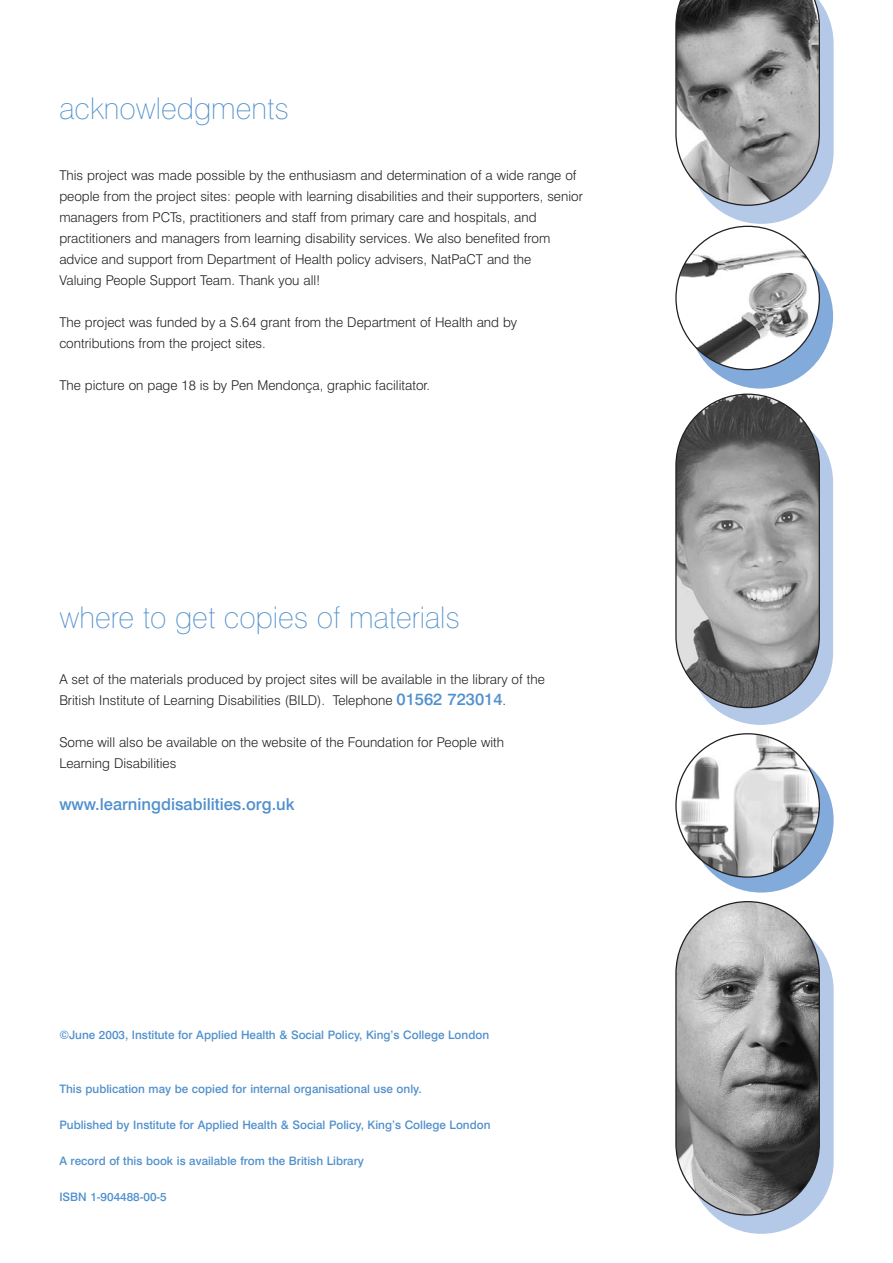
<style>
.page{position:relative;width:893px;height:1263px;background:#fff}
.page>*{position:absolute;margin:0;border:0;box-sizing:border-box;transform-origin:0 0}
.t1{font:100 30px "Swiss 721 BT";color:#5090cd}
.t2{font:500 16.5px "Swiss 721 BT";color:#5090cd}
.t3{font:300 13.5px/21px "Swiss 721 BT";color:#231f20}
.t4{font:500 11.7px "Swiss 721 BT";color:#5090cd}
.s1{font-weight:500;font-size:16.5px;color:#5090cd}
</style>
<div class="page">
<svg style="left:714px;top:441px;width:119px;height:284px"></svg>
<svg style="left:675px;top:394px;width:145px;height:314px;background:#969697"></svg>
<svg style="left:675px;top:733px;width:158px;height:160px"></svg>
<svg style="left:675px;top:0;width:158px;height:389px"></svg>
<svg style="left:714px;top:948px;width:119px;height:286px"></svg>
<svg style="left:675px;top:901px;width:145px;height:315px;background:#939495"></svg>
<h1 class="t1" style="left:59px;top:98px;width:231px">acknowledgments</h1>
<p class="t3" style="left:59px;top:166px;width:525px">This project was made possible by the enthusiasm and determination of a wide range of people from the project sites: people with learning disabilities and their supporters, senior managers from PCTs, practitioners and staff from primary care and hospitals, and practitioners and managers from learning disability services. We also benefited from advice and support from Department of Health policy advisers, NatPaCT and the<br>Valuing People Support Team. Thank you all!</p>
<p class="t3" style="left:59px;top:313px;width:459px">The project was funded by a S.64 grant from the Department of Health and by contributions from the project sites.</p>
<p class="t3" style="left:59px;top:376px;width:372px">The picture on page 18 is by Pen Mendonça, graphic facilitator.</p>
<h1 class="t1" style="left:59px;top:606px;width:402px">where to get copies of materials</h1>
<p class="t3" style="left:59px;top:670px;width:487px">A set of the materials produced by project sites will be available in the library of the<br>British Institute of Learning Disabilities (BILD). Telephone <span class="s1">01562 723014</span>.</p>
<p class="t3" style="left:59px;top:733px;width:446px">Some will also be available on the website of the Foundation for People with<br>Learning Disabilities</p>
<p class="t2" style="left:59px;top:798px;width:237px">www.learningdisabilities.org.uk</p>
<p class="t4" style="left:59px;top:1031px;width:431px">©June 2003, Institute for Applied Health &amp; Social Policy, King’s College London</p>
<p class="t4" style="left:59px;top:1085px;width:364px">This publication may be copied for internal organisational use only.</p>
<p class="t4" style="left:59px;top:1121px;width:433px">Published by Institute for Applied Health &amp; Social Policy, King’s College London</p>
<p class="t4" style="left:59px;top:1157px;width:306px">A record of this book is available from the British Library</p>
<p class="t4" style="left:59px;top:1193px;width:109px">ISBN 1-904488-00-5</p>
</div>
